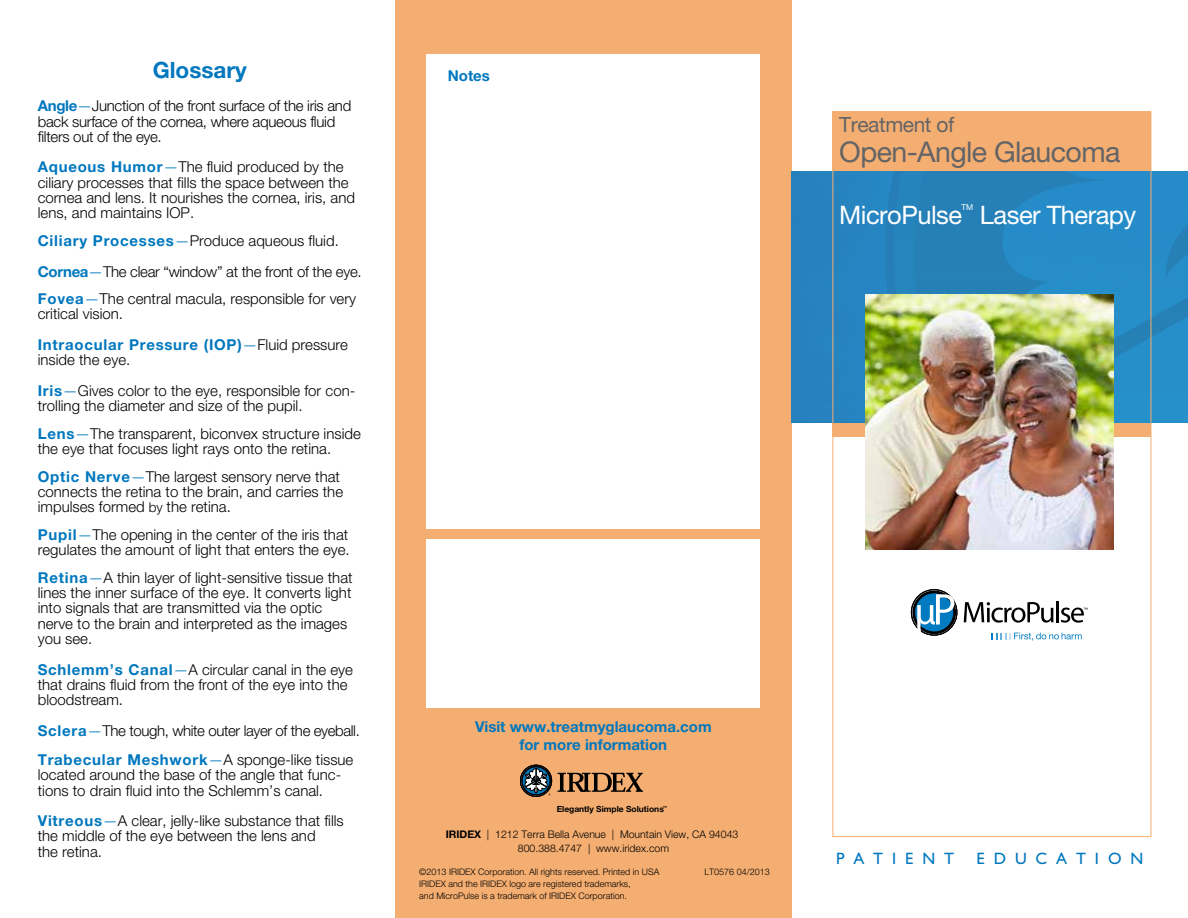
<style>
.page{position:relative;width:1188px;height:918px;background:#fff}
.page>*{position:absolute;margin:0;border:0;box-sizing:border-box;transform-origin:0 0}
.t1{font:28.5px "Helvetica Neue";letter-spacing:-.02em;color:#636466}
.t2{font:25.5px "Helvetica Neue";letter-spacing:-.02em;color:#fff}
.t3{font:700 22.5px "Helvetica Neue";color:#0077be}
.t4{font:21px "Helvetica Neue";letter-spacing:-.02em;color:#636466}
.t5{font:16.5px "Gill Sans";letter-spacing:.54em;color:#0077be}
.t6{font:300 15px/15.3px "Helvetica Neue";color:#000}
.t7{font:300 15px/15.3px "Helvetica Neue";letter-spacing:-.02em;color:#000}
.t8{font:300 15px/29.1px "Helvetica Neue";letter-spacing:-.025em;color:#000}
.t9{font:700 15px/18px "Helvetica Neue";color:#0077be;text-align:center}
.t10{font:300 10.5px/13.5px "Helvetica Neue";color:#000;text-align:center}
.t11{font:300 9px/12px "Helvetica Neue";color:#000}
.t12{font:700 8.4px "Helvetica Neue";color:#000}
.t13{font:8.1px "Helvetica Neue";color:#fff}
.t14{font:4.65px "Helvetica Neue";color:#000}
.s1{font-weight:700;color:#0077be}
.s2{color:#0077be}
.s3{font-size:13.5px}
.s4{font-weight:700}
</style>
<div class="page">
<div style="left:395px;top:0;width:396px;height:918px;background:#f4ae71"></div>
<div style="left:832px;top:112px;width:319px;height:325px;background:#f4ae71"></div>
<img style="left:791px;top:172px;width:397px;height:250px">
<div style="left:521px;top:766px;width:30px;height:30px;border:2px solid #000;border-radius:50%"></div>
<div style="left:520px;top:765px;width:32px;height:32px;border:1px solid #000;border-radius:50%"></div>
<svg style="left:524px;top:768px;width:26px;height:28px"></svg>
<svg style="left:557px;top:773px;width:86px;height:19px"></svg>
<div style="left:427px;top:539px;width:333px;height:168px;background:#fff"></div>
<div style="left:427px;top:54px;width:333px;height:475px;background:#fff"></div>
<svg style="left:964px;top:602px;width:90px;height:21px"></svg>
<hr style="left:1056px;top:601px;width:3px;height:21px;background:#000">
<svg style="left:1061px;top:608px;width:23px;height:15px"></svg>
<svg style="left:991px;top:633px;width:91px;height:8px"></svg>
<svg style="left:911px;top:590px;width:46px;height:45px"></svg>
<svg style="left:914px;top:592px;width:41px;height:41px"></svg>
<div style="left:912px;top:591px;width:44px;height:43px;border:3px solid #000;border-radius:50%"></div>
<div style="left:911px;top:589px;width:46px;height:46px;border:1px solid #000;border-radius:50%"></div>
<svg style="left:917px;top:594px;width:37px;height:38px"></svg>
<img style="left:865px;top:295px;width:249px;height:254px">
<h3 class="t3" style="left:153px;top:56px;width:96px">Glossary</h3>
<p class="t7" style="left:38px;top:98px;width:315px"><span class="s1">Angle</span><span class="s2">—</span>Junction of the front surface of the iris and back surface of the cornea, where aqueous fluid filters out of the eye.</p>
<p class="t6" style="left:38px;top:159px;width:319px"><span class="s1">Aqueous Humor</span><span class="s2">—</span>The fluid produced by the ciliary processes that fills the space between the cornea and lens. It nourishes the cornea, iris, and lens, and maintains IOP.</p>
<p class="t7" style="left:38px;top:225px;width:325px;line-height:30.6px"><span class="s1">Ciliary Processes</span><span class="s2">—</span>Produce aqueous fluid.<br><span class="s1">Cornea</span><span class="s2">—</span>The clear “window” at the front of the eye.</p>
<p class="t6" style="left:38px;top:291px;width:320px"><span class="s1">Fovea</span><span class="s2">—</span>The central macula, responsible for very critical vision.</p>
<p class="t6" style="left:38px;top:337px;width:312px"><span class="s1">Intraocular Pressure (IOP)</span><span class="s2">—</span>Fluid pressure inside the eye.</p>
<p class="t6" style="left:38px;top:383px;width:319px"><span class="s1">Iris</span><span class="s2">—</span>Gives color to the eye, responsible for con&shy;trolling the diameter and size of the pupil.</p>
<p class="t6" style="left:38px;top:426px;width:325px"><span class="s1">Lens</span><span class="s2">—</span>The transparent, biconvex structure inside the eye that focuses light rays onto the retina.</p>
<p class="t6" style="left:38px;top:468px;width:307px"><span class="s1">Optic Nerve</span><span class="s2">—</span>The largest sensory nerve that connects the retina to the brain, and carries the impulses formed <span class="s3">by</span> the retina.</p>
<p class="t6" style="left:38px;top:527px;width:314px"><span class="s1">Pupil</span><span class="s2">—</span>The opening in the center of the iris that regulates the amount of light that enters the eye.</p>
<p class="t6" style="left:38px;top:570px;width:316px"><span class="s1">Retina</span><span class="s2">—</span>A thin layer of light-sensitive tissue that lines the inner surface of the eye. It converts light into signals that are transmitted via the optic nerve to the brain and interpreted as the images you see.</p>
<p class="t6" style="left:38px;top:661px;width:317px"><span class="s1">Schlemm’s Canal</span><span class="s2">—</span>A circular canal in the eye that drains fluid from the front of the eye into the bloodstream.</p>
<p class="t8" style="left:38px;top:716px;width:324px"><span class="s1">Sclera</span><span class="s2">—</span>The tough, white outer layer of the eyeball.<br><span class="s1">Trabecular Meshwork</span><span class="s2">—</span>A sponge-like tissue</p>
<p class="t6" style="left:38px;top:767px;width:305px">located around the base of the angle that func&shy;tions to drain fluid into the Schlemm’s canal.</p>
<p class="t6" style="left:38px;top:813px;width:308px"><span class="s1">Vitreous</span><span class="s2">—</span>A clear, jelly-like substance that fills the middle of the eye between the lens and<br>the retina.</p>
<p class="t9" style="left:448px;top:67px;width:44px">Notes</p>
<p class="t9" style="left:475px;top:717px;width:238px">Visit www.treatmyglaucoma.com for more information</p>
<p class="t12" style="left:557px;top:804px;width:109px">Elegantly Simple Solutions</p>
<p class="t10" style="left:446px;top:828px;width:294px"><span class="s4">IRIDEX</span> | 1212 Terra Bella Avenue | Mountain View, CA 94043<br>800.388.4747 | www.iridex.com</p>
<p class="t11" style="left:419px;top:865px;width:242px">©2013 IRIDEX Corporation. All rights reserved. Printed in USA</p>
<p class="t11" style="left:704px;top:865px;width:67px">LT0576 04/2013</p>
<p class="t11" style="left:419px;top:877px;width:213px">IRIDEX and the IRIDEX logo are registered trademarks, and MicroPulse is a trademark of IRIDEX Corporation.</p>
<h3 class="t4" style="left:839px;top:112px;width:117px">Treatment of</h3>
<h1 class="t1" style="left:839px;top:135px;width:283px">Open-Angle Glaucoma</h1>
<h2 class="t2" style="left:839px;top:200px;width:124px">MicroPulse</h2>
<p class="t13" style="left:962px;top:203px;width:13px">TM</p>
<h2 class="t2" style="left:980px;top:200px;width:158px">Laser Therapy</h2>
<p class="t14" style="left:1084px;top:606px;width:6px">™</p>
<p class="t5" style="left:836px;top:849px;width:120px">PATIENT</p>
<p class="t5" style="left:977px;top:849px;width:168px">EDUCATION</p>
</div>
